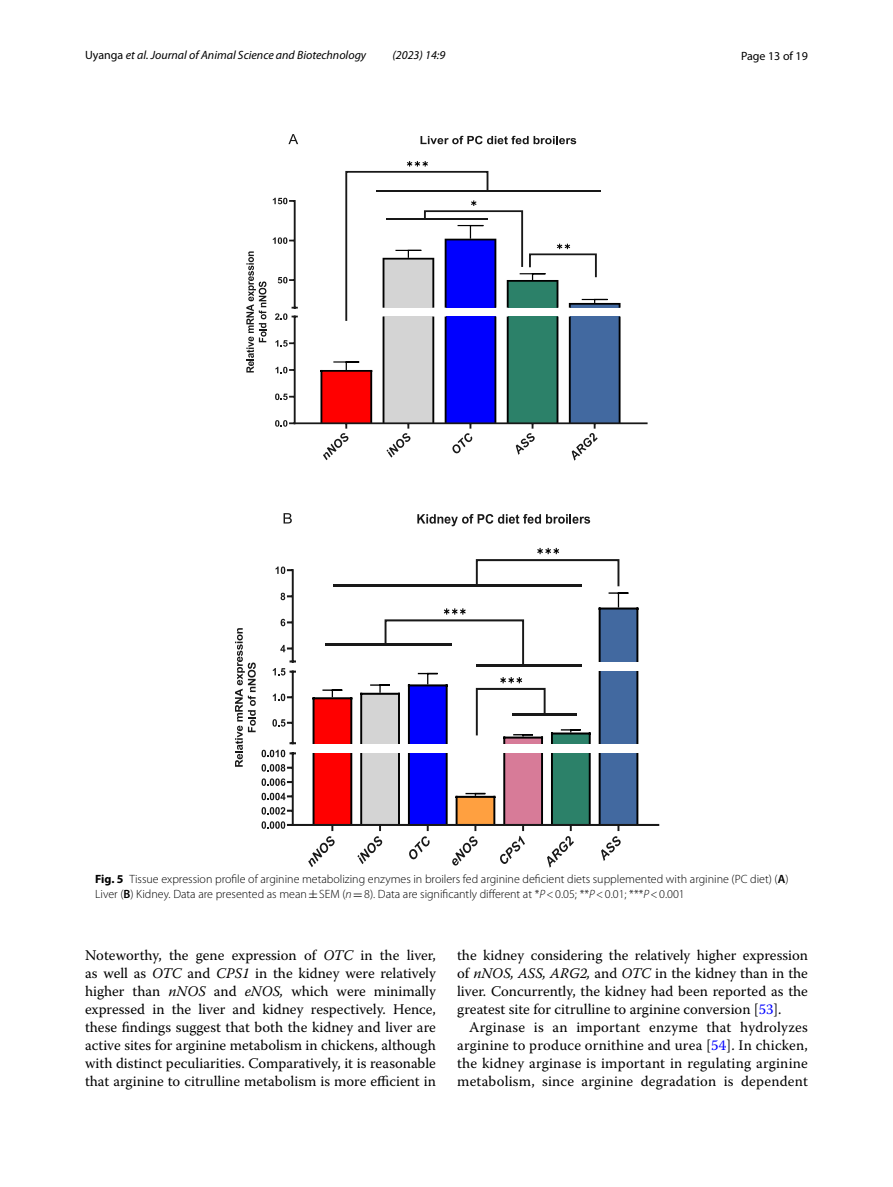
<style>
.page{position:relative;width:893px;height:1187px;background:#fff}
.page>*{position:absolute;margin:0;border:0;box-sizing:border-box;transform-origin:0 0}
.t1{font:14.7px/18px "Warnock Pro";color:#000;text-align:justify}
.t2{font:300 12px/15px "Myriad Pro";color:#000}
.t3{font:italic 12px "Myriad Pro";color:#000}
.t4{font:12px "Myriad Pro";color:#000}
.s1{font-style:normal}
.s2{font-weight:700}
.s3{font-weight:600}
.s4{font-family:"MTSY";font-weight:400}
.s5{font-style:italic}
.s6{color:#00f}
</style>
<div class="page">
<div style="left:570px;top:316px;width:50px;height:107px;background:#4269a0"></div>
<hr style="left:619px;top:316px;width:1px;height:107px;background:#000">
<hr style="left:569px;top:316px;width:2px;height:107px;background:#000">
<div style="left:508px;top:316px;width:49px;height:107px;background:#2c8169"></div>
<hr style="left:557px;top:316px;width:1px;height:107px;background:#000">
<hr style="left:507px;top:316px;width:2px;height:107px;background:#000">
<div style="left:446px;top:316px;width:49px;height:107px;background:#00f"></div>
<hr style="left:494px;top:316px;width:2px;height:107px;background:#000">
<hr style="left:445px;top:316px;width:2px;height:107px;background:#000">
<div style="left:383px;top:316px;width:50px;height:107px;background:#d4d4d4"></div>
<hr style="left:432px;top:316px;width:2px;height:107px;background:#000">
<hr style="left:383px;top:316px;width:1px;height:107px;background:#000">
<hr style="left:294px;top:422px;width:354px;height:2px;background:#181818">
<svg style="left:386px;top:424px;width:24px;height:33px"></svg>
<svg style="left:452px;top:424px;width:20px;height:29px"></svg>
<svg style="left:516px;top:424px;width:19px;height:31px"></svg>
<svg style="left:572px;top:424px;width:26px;height:36px"></svg>
<hr style="left:294px;top:315px;width:2px;height:109px;background:#181818">
<svg style="left:275px;top:420px;width:20px;height:6px"></svg>
<svg style="left:275px;top:393px;width:19px;height:7px"></svg>
<svg style="left:275px;top:367px;width:19px;height:6px"></svg>
<svg style="left:275px;top:340px;width:19px;height:6px"></svg>
<hr style="left:294px;top:200px;width:2px;height:108px;background:#181818">
<svg style="left:275px;top:307px;width:23px;height:13px"></svg>
<svg style="left:278px;top:277px;width:16px;height:6px"></svg>
<svg style="left:273px;top:237px;width:21px;height:7px"></svg>
<svg style="left:273px;top:198px;width:21px;height:6px"></svg>
<svg style="left:320px;top:361px;width:52px;height:99px"></svg>
<svg style="left:246px;top:251px;width:20px;height:121px"></svg>
<svg style="left:288px;top:134px;width:10px;height:10px"></svg>
<svg style="left:420px;top:136px;width:156px;height:8px"></svg>
<svg style="left:345px;top:161px;width:275px;height:160px"></svg>
<svg style="left:599px;top:671px;width:39px;height:72px;background:#3c6093"></svg>
<hr style="left:292px;top:823px;width:367px;height:2px;background:#181818">
<svg style="left:308px;top:753px;width:92px;height:114px"></svg>
<svg style="left:599px;top:753px;width:39px;height:108px"></svg>
<hr style="left:292px;top:752px;width:2px;height:73px;background:#181818">
<svg style="left:262px;top:821px;width:31px;height:7px"></svg>
<svg style="left:262px;top:807px;width:30px;height:7px"></svg>
<svg style="left:262px;top:792px;width:30px;height:8px"></svg>
<svg style="left:262px;top:778px;width:30px;height:7px"></svg>
<svg style="left:262px;top:764px;width:30px;height:7px"></svg>
<hr style="left:292px;top:670px;width:2px;height:74px;background:#181818">
<svg style="left:262px;top:742px;width:34px;height:15px"></svg>
<svg style="left:273px;top:668px;width:23px;height:7px"></svg>
<svg style="left:272px;top:719px;width:20px;height:7px"></svg>
<svg style="left:273px;top:693px;width:19px;height:8px"></svg>
<hr style="left:292px;top:569px;width:2px;height:93px;background:#181818">
<svg style="left:280px;top:644px;width:12px;height:8px"></svg>
<svg style="left:281px;top:618px;width:11px;height:8px"></svg>
<svg style="left:281px;top:592px;width:11px;height:8px"></svg>
<svg style="left:276px;top:566px;width:16px;height:8px"></svg>
<svg style="left:599px;top:592px;width:39px;height:69px"></svg>
<svg style="left:408px;top:753px;width:183px;height:114px"></svg>
<svg style="left:408px;top:672px;width:40px;height:71px;background:#2a2ae0"></svg>
<svg style="left:360px;top:684px;width:40px;height:59px;background:#bdbdbd"></svg>
<svg style="left:313px;top:689px;width:39px;height:54px;background:#df2121"></svg>
<svg style="left:235px;top:628px;width:21px;height:138px"></svg>
<svg style="left:284px;top:513px;width:8px;height:10px"></svg>
<svg style="left:417px;top:514px;width:173px;height:12px"></svg>
<svg style="left:476px;top:548px;width:143px;height:38px"></svg>
<svg style="left:385px;top:608px;width:139px;height:58px"></svg>
<hr style="left:333px;top:585px;width:249px;height:2px;background:#181818">
<hr style="left:325px;top:643px;width:126px;height:2px;background:#181818">
<svg style="left:476px;top:677px;width:115px;height:66px"></svg>
<hr style="left:477px;top:664px;width:105px;height:3px;background:#181818">
<hr style="left:512px;top:713px;width:65px;height:2px;background:#181818">
<p class="t3" style="left:85px;top:48px;width:283px"><span class="s1">Uyanga</span> et al. Journal of Animal Science and Biotechnology</p>
<p class="t3" style="left:392px;top:48px;width:54px">(2023) 14:9</p>
<p class="t4" style="left:741px;top:48px;width:68px">Page 13 of 19</p>
<p class="t2" style="left:95px;top:871px;width:695px"><span class="s2">Fig. 5</span> Tissue expression profile of arginine metabolizing enzymes in broilers fed arginine deficient diets supplemented with arginine (PC diet) (<span class="s3">A</span>)<br>Liver (<span class="s3">B</span>) Kidney. Data are presented as mean<span class="s4">±</span>SEM (<span class="s5">n</span><span class="s4">=</span>8). Data are significantly different at *<span class="s5">P</span>&lt;0.05; **<span class="s5">P</span>&lt;0.01; ***<span class="s5">P</span>&lt;0.001</p>
<p class="t1" style="left:85px;top:945px;width:352px">Noteworthy, the gene expression of <span class="s5">OTC</span> in the liver, as well as <span class="s5">OTC</span> and <span class="s5">CPS1</span> in the kidney were relatively higher than <span class="s5">nNOS</span> and <span class="s5">eNOS,</span> which were minimally expressed in the liver and kidney respectively. Hence, these findings suggest that both the kidney and liver are active sites for arginine metabolism in chickens, although with distinct peculiarities. Comparatively, it is reasonable that arginine to citrulline metabolism is more efficient in</p>
<p class="t1" style="left:457px;top:945px;width:352px">the kidney considering the relatively higher expression of <span class="s5">nNOS, ASS, ARG2,</span> and <span class="s5">OTC</span> in the kidney than in the liver. Concurrently, the kidney had been reported as the greatest site for citrulline to arginine conversion [<span class="s6">53</span>].</p>
<p class="t1" style="left:457px;top:1017px;width:352px;text-indent:12px">Arginase is an important enzyme that hydrolyzes arginine to produce ornithine and urea [<span class="s6">54</span>]. In chicken, the kidney arginase is important in regulating arginine metabolism, since arginine degradation is dependent</p>
</div>
